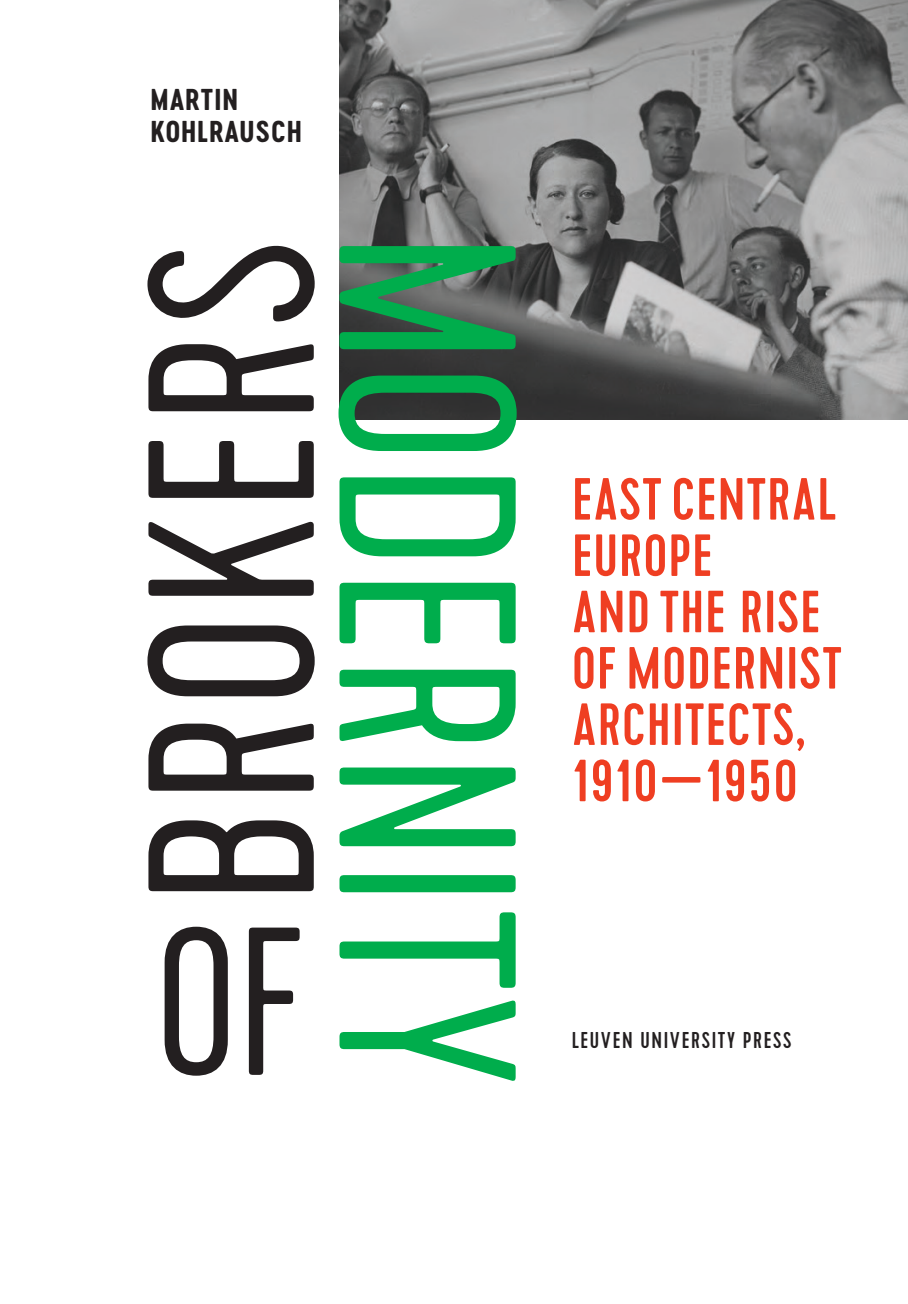
<style>
.page{position:relative;width:908px;height:1304px;background:#fff}
.page>*{position:absolute;margin:0;border:0;box-sizing:border-box;transform-origin:0 0}
.t1{font:300 251.4px "Cervo";letter-spacing:.005em;color:#00ad4c}
.t2{font:300 236px "Cervo";letter-spacing:.025em;color:#231f20}
.t3{font:300 210.4px "Cervo";color:#231f20}
.t4{font:500 59.4px/56.4px "Cervo";letter-spacing:.02em;color:#ef3e22}
.t5{font:28.2px/31.6px "Cervo Neue Bold Neue";letter-spacing:.03em;color:#231f20}
.t6{font:500 22.8px "Cervo";letter-spacing:.07em;color:#231f20}
</style>
<div class="page">
<img style="left:339px;top:0;width:568px;height:419px">
<p class="t5" style="left:150px;top:84px;width:153px">MARTIN<br>KOHLRAUSCH</p>
<p class="t2" style="left:101px;top:904px;width:667px;rotate:-90deg">BROKERS</p>
<p class="t3" style="left:155px;top:886px;width:153px">OF</p>
<p class="t1" style="left:565px;top:232px;width:857px;rotate:90deg">MODERNITY</p>
<p class="t4" style="left:572px;top:472px;width:271px">EASTCENTRAL<br>EUROPE<br>ANDTHE RISE<br>OF MODERNIST<br>ARCHITECTS,<br>1910–1950</p>
<p class="t6" style="left:571px;top:1027px;width:221px">LEUVEN UNIVERSITY PRESS</p>
</div>
